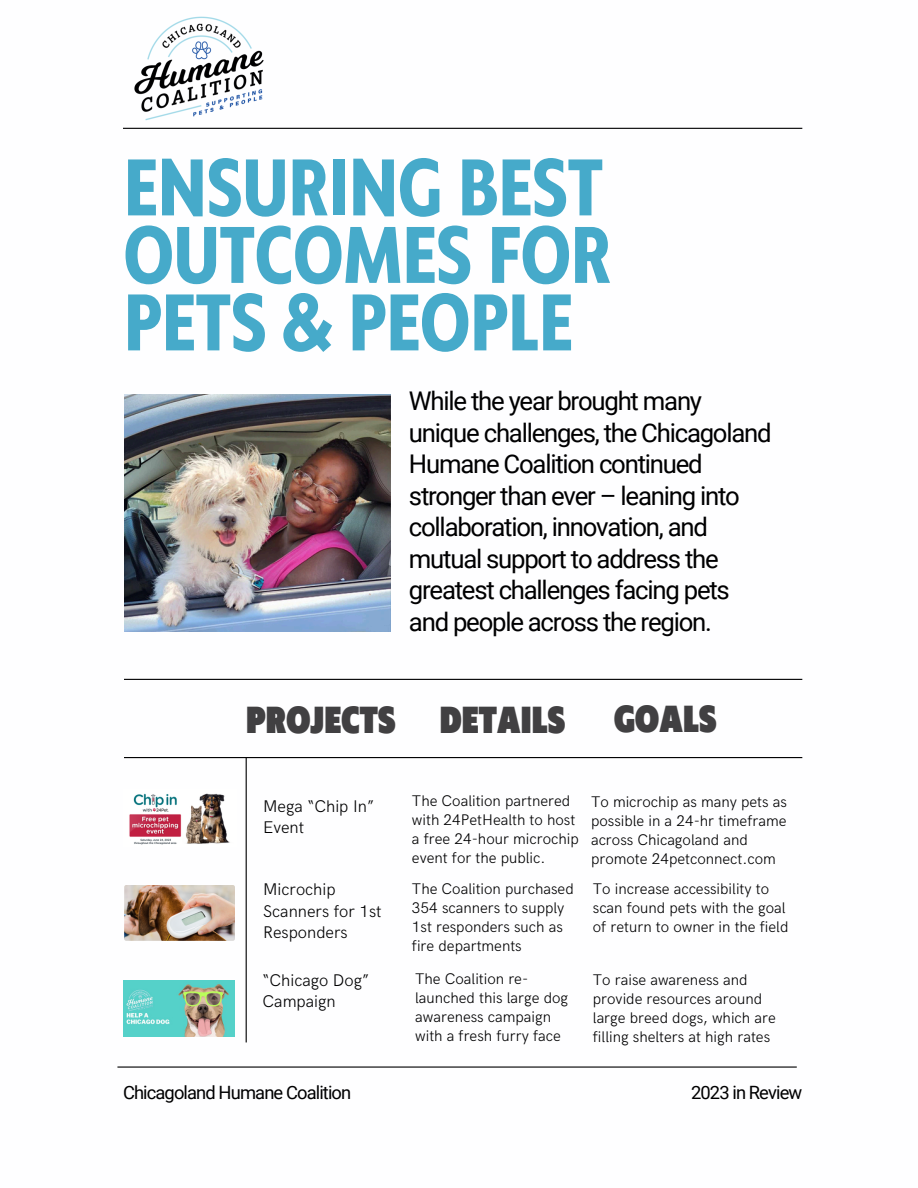
<style>
.page{position:relative;width:918px;height:1188px;background:#fff}
.page>*{position:absolute;margin:0;border:0;box-sizing:border-box;transform-origin:0 0}
.t1{font:700 75px/67.5px "Klein Condensed";letter-spacing:.005em;color:#46aaca;text-align:justify}
.t2{font:900 35.25px "Klein Condensed";letter-spacing:.005em;color:#414042}
.t3{font:25.8px/31.5px "Roboto";letter-spacing:-.05em;color:#000001}
.t4{font:18.3px "Roboto";letter-spacing:-.045em;color:#000001}
.t5{font:300 16.95px/21.1px "HK Grotesk";color:#000001}
.t6{font:300 15.45px/19.2px "HK Grotesk";color:#000001}
</style>
<div class="page">
<hr style="left:124px;top:757px;width:678px;height:1px;background:#000001">
<hr style="left:246px;top:758px;width:1px;height:284px;background:#000001">
<hr style="left:124px;top:679px;width:678px;height:1px;background:#000001">
<hr style="left:123px;top:128px;width:679px;height:1px;background:#000001">
<hr style="left:117px;top:1066px;width:680px;height:2px;background:#000001">
<img style="left:124px;top:16px;width:150px;height:113px">
<img style="left:124px;top:394px;width:267px;height:238px">
<img style="left:129px;top:793px;width:101px;height:52px">
<img style="left:124px;top:886px;width:110px;height:55px">
<img style="left:123px;top:981px;width:111px;height:56px">
<p class="t1" style="left:124px;top:160px;width:488px">ENSURING BEST OUTCOMES FOR PETS &amp; PEOPLE</p>
<p class="t3" style="left:409px;top:386px;width:364px">While the year brought many unique challenges, the Chicagoland<br>Humane Coalition continued stronger than ever – leaning into collaboration, innovation, and mutual support to address the greatest challenges facing pets and people across the region.</p>
<p class="t2" style="left:246px;top:702px;width:151px">PROJECTS</p>
<p class="t2" style="left:440px;top:702px;width:127px">DETAILS</p>
<p class="t2" style="left:614px;top:701px;width:104px">GOALS</p>
<h1 class="t5" style="left:263px;top:796px;width:112px">Mega “Chip In”<br>Event</h1>
<p class="t5" style="left:263px;top:880px;width:120px">Microchip<br>Scanners for 1st<br>Responders</p>
<h3 class="t5" style="left:263px;top:970px;width:108px">“Chicago Dog”<br>Campaign</h3>
<p class="t6" style="left:412px;top:792px;width:168px">The Coalition partnered with 24PetHealth to host a free 24-hour microchip event for the public.</p>
<h2 class="t6" style="left:412px;top:880px;width:163px">The Coalition purchased<br>354 scanners to supply<br>1st responders such as fire departments</h2>
<h2 class="t6" style="left:415px;top:970px;width:155px">The Coalition re&shy;launched this large dog awareness campaign with a fresh furry face</h2>
<h2 class="t6" style="left:591px;top:792px;width:197px">To microchip as many pets as possible in a 24-hr timeframe across Chicagoland and promote 24petconnect.com</h2>
<p class="t6" style="left:593px;top:880px;width:197px">To increase accessibility to scan found pets with the goal of return to owner in the field</p>
<p class="t6" style="left:593px;top:970px;width:184px">To raise awareness and provide resources around large breed dogs, which are filling shelters at high rates</p>
<h4 class="t4" style="left:123px;top:1082px;width:230px">Chicagoland Humane Coalition</h4>
<h4 class="t4" style="left:691px;top:1082px;width:113px">2023 in Review</h4>
</div>
